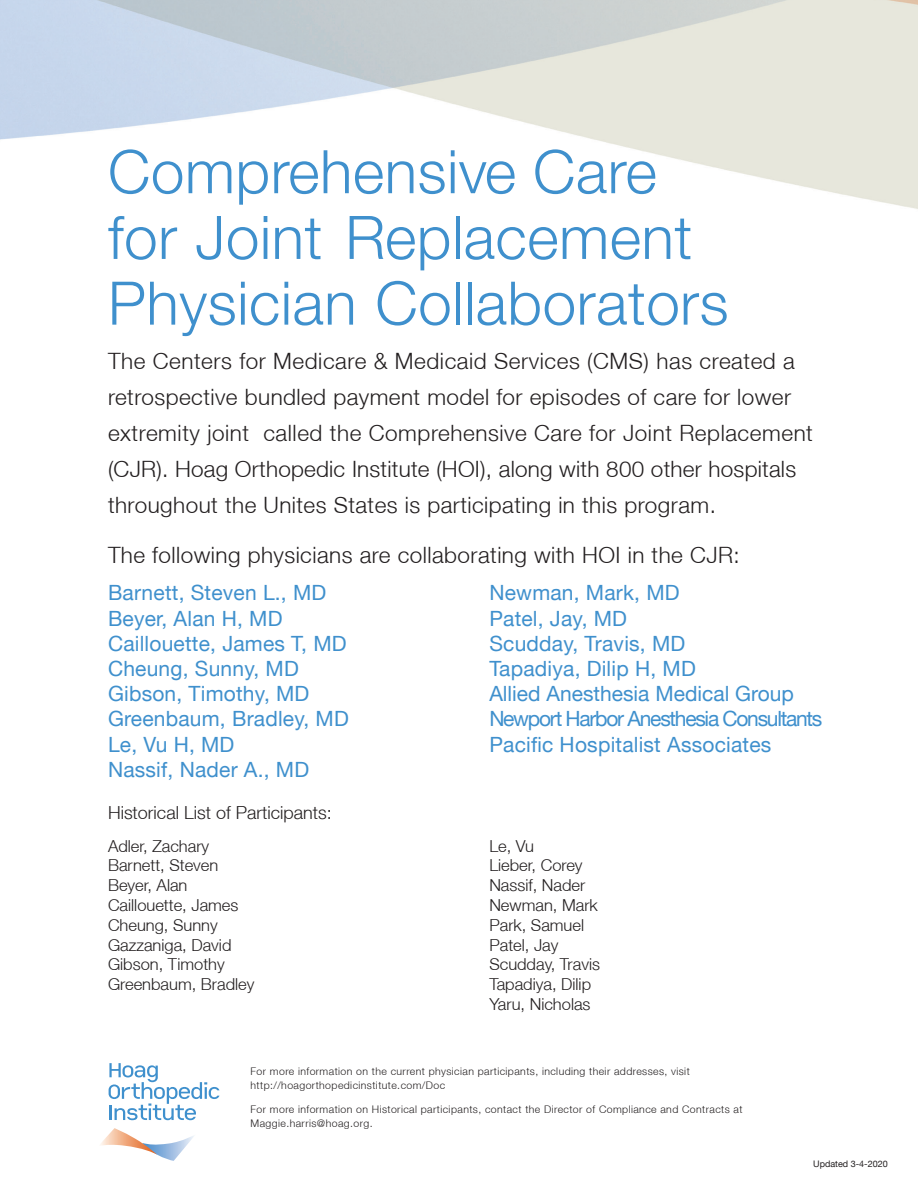
<style>
.page{position:relative;width:918px;height:1188px;background:#fff}
.page>*{position:absolute;margin:0;border:0;box-sizing:border-box;transform-origin:0 0}
.HMHP_Top_Bar{font:300 60.15px/65.7px "Helvetica Neue LT";letter-spacing:.01em;color:#3f90cd}
.t1{font:300 22.5px/36px "Helvetica Neue LT";letter-spacing:.02em;color:#231f20}
.t2{font:21px "Helvetica Neue LT";letter-spacing:.01em;color:#3f90cd}
.t3{font:21px "Helvetica Neue LT";letter-spacing:-.06em;color:#3f90cd}
.t4{font:300 18px "Helvetica Neue LT";color:#231f20}
.t5{font:300 16.5px "Helvetica Neue LT";color:#231f20}
.Body_Copy{font:300 10.5px/13.5px "Helvetica Neue LT";letter-spacing:.04em;color:#231f20}
.t6{font:9px "Helvetica Neue LT";color:#231f20}
</style>
<div class="page">
<svg style="left:109px;top:1063px;width:110px;height:57px"></svg>
<svg style="left:100px;top:1128px;width:94px;height:33px"></svg>
<p class="HMHP_Top_Bar" style="left:108px;top:138px;width:622px">Comprehensive Care for Joint Replacement<br>Physician Collaborators</p>
<p class="t1" style="left:108px;top:343px;width:706px">The Centers for Medicare &amp; Medicaid Services (CMS) has created a retrospective bundled payment model for episodes of care for lower extremity joint called the Comprehensive Care for Joint Replacement (CJR). Hoag Orthopedic Institute (HOI), along with 800 other hospitals throughout the Unites States is participating in this program.</p>
<p class="t1" style="left:108px;top:536px;width:633px">The following physicians are collaborating with HOI in the CJR:</p>
<p class="t2" style="left:108px;top:580px;width:220px">Barnett, Steven L., MD</p>
<p class="t2" style="left:108px;top:606px;width:176px">Beyer, Alan H, MD</p>
<p class="t2" style="left:108px;top:631px;width:240px">Caillouette, James T, MD</p>
<p class="t2" style="left:108px;top:656px;width:192px">Cheung, Sunny, MD</p>
<p class="t2" style="left:108px;top:681px;width:203px">Gibson, Timothy, MD</p>
<p class="t2" style="left:108px;top:706px;width:242px">Greenbaum, Bradley, MD</p>
<p class="t2" style="left:108px;top:732px;width:128px">Le, Vu H, MD</p>
<p class="t2" style="left:108px;top:757px;width:203px">Nassif, Nader A., MD</p>
<p class="t4" style="left:108px;top:801px;width:225px">Historical List of Participants:</p>
<p class="t5" style="left:108px;top:836px;width:103px">Adler, Zachary</p>
<p class="t5" style="left:108px;top:856px;width:112px">Barnett, Steven</p>
<p class="t5" style="left:108px;top:875px;width:81px">Beyer, Alan</p>
<p class="t5" style="left:108px;top:895px;width:132px">Caillouette, James</p>
<p class="t5" style="left:108px;top:915px;width:111px">Cheung, Sunny</p>
<p class="t5" style="left:108px;top:935px;width:125px">Gazzaniga, David</p>
<p class="t5" style="left:108px;top:955px;width:118px">Gibson, Timothy</p>
<p class="t5" style="left:108px;top:974px;width:148px">Greenbaum, Bradley</p>
<p class="t2" style="left:489px;top:580px;width:192px">Newman, Mark, MD</p>
<p class="t2" style="left:489px;top:606px;width:139px">Patel, Jay, MD</p>
<p class="t2" style="left:489px;top:631px;width:197px">Scudday, Travis, MD</p>
<p class="t2" style="left:489px;top:656px;width:208px">Tapadiya, Dilip H, MD</p>
<p class="t2" style="left:489px;top:681px;width:306px">Allied Anesthesia Medical Group</p>
<p class="t3" style="left:489px;top:706px;width:335px">Newport Harbor Anesthesia Consultants</p>
<p class="t2" style="left:489px;top:732px;width:283px">Pacific Hospitalist Associates</p>
<p class="t5" style="left:489px;top:836px;width:46px">Le, Vu</p>
<p class="t5" style="left:489px;top:856px;width:95px">Lieber, Corey</p>
<p class="t5" style="left:489px;top:875px;width:97px">Nassif, Nader</p>
<p class="t5" style="left:489px;top:895px;width:110px">Newman, Mark</p>
<p class="t5" style="left:489px;top:915px;width:96px">Park, Samuel</p>
<p class="t5" style="left:489px;top:935px;width:71px">Patel, Jay</p>
<p class="t5" style="left:489px;top:955px;width:112px">Scudday, Travis</p>
<p class="t5" style="left:489px;top:974px;width:103px">Tapadiya, Dilip</p>
<p class="t5" style="left:489px;top:994px;width:103px">Yaru, Nicholas</p>
<p class="Body_Copy" style="left:251px;top:1065px;width:441px">For more information on the current physician participants, including their addresses, visit http://hoagorthopedicinstitute.com/Doc</p>
<p class="Body_Copy" style="left:251px;top:1103px;width:494px">For more information on Historical participants, contact the Director of Compliance and Contracts at<br>Maggie.harris@hoag.org.</p>
<p class="t6" style="left:813px;top:1159px;width:76px">Updated 3-4-2020</p>
</div>
